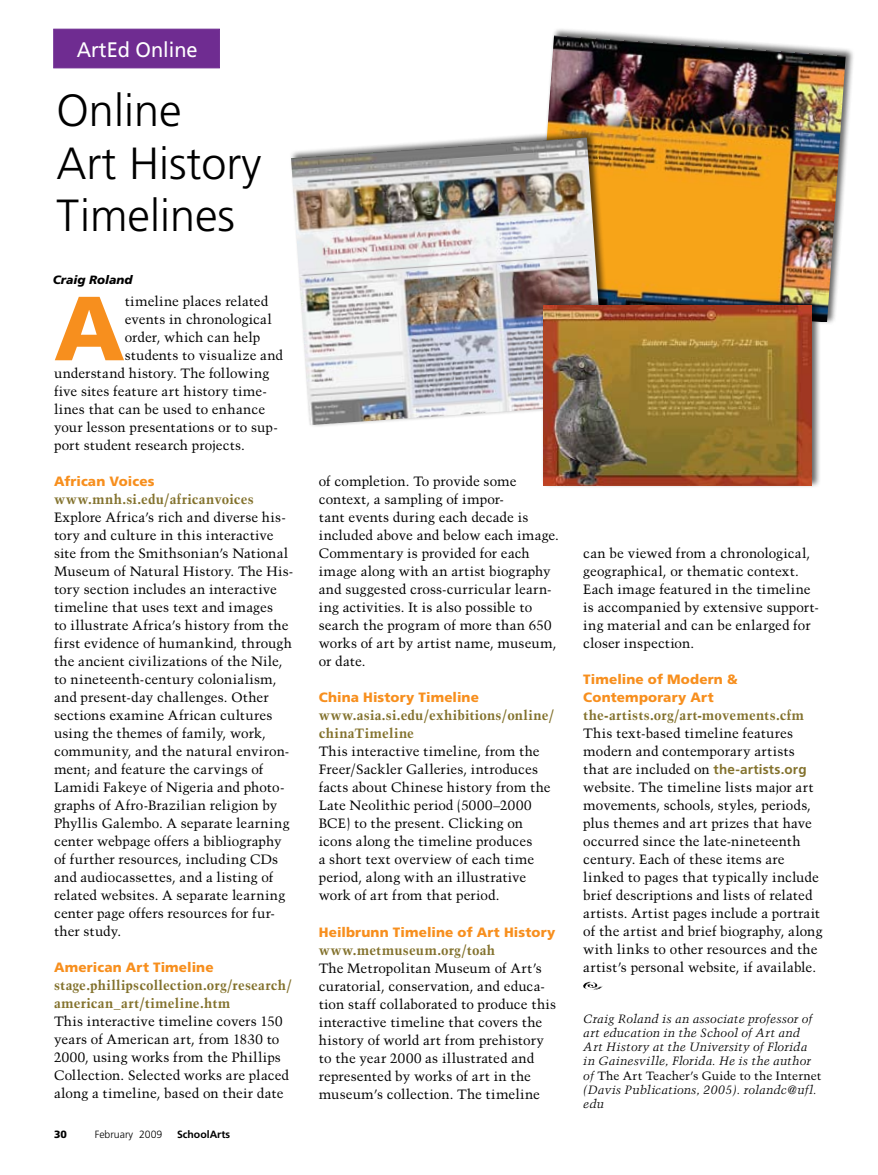
<style>
.page{position:relative;width:878px;height:1175px;background:#fff}
.page>*{position:absolute;margin:0;border:0;box-sizing:border-box;transform-origin:0 0}
.t1{font:900 90.9px "Frutiger";color:#f78f1e}
.t2{font:300 45px/52.5px "Frutiger";color:#000}
.t3{font:21px "Frutiger";color:#fff;scale:.95 1}
.t4{font:13.5px/18px "Trump Mediaeval";letter-spacing:.005em;color:#000}
.t5{font:700 13.5px/18px "Trump Mediaeval";letter-spacing:.02em;color:#83722d}
.t6{font:900 13.5px/18px "Frutiger";letter-spacing:.01em;color:#f78f1e}
.t7{font:italic 12px/14.2px "Trump Mediaeval";letter-spacing:.005em;color:#000}
.t8{font:italic 900 12px "Frutiger";color:#000}
.t9{font:300 10.5px "Frutiger";color:#000}
.t10{font:700 10.5px "Frutiger";color:#000}
.t11{font:900 10.5px "Frutiger";color:#000}
.s1{font-family:"Trump Mediaeval SC"}
.s2{font-family:"Frutiger";font-weight:700;color:#83722d}
.s3{font-style:normal}
</style>
<div class="page">
<div style="left:53px;top:29px;width:167px;height:39px;background:#6f2c91;border:1px solid #6f2c91"></div>
<div style="left:533px;top:28px;width:327px;height:304px;background:#000;opacity:.6"></div>
<img style="left:535px;top:36px;width:310px;height:286px">
<div style="left:289px;top:129px;width:331px;height:305px;background:#000;opacity:.6"></div>
<img style="left:291px;top:137px;width:314px;height:288px">
<img style="left:583px;top:981px;width:20px;height:9px">
<div style="left:541px;top:298px;width:285px;height:196px;background:#000;opacity:.6"></div>
<img style="left:543px;top:306px;width:268px;height:179px">
<h3 class="t3" style="left:77px;top:37px;width:129px">ArtEd Online</h3>
<h2 class="t2" style="left:56px;top:84px;width:206px">Online<br>Art History<br>Timelines</h2>
<p class="t8" style="left:53px;top:272px;width:81px">Craig Roland</p>
<h1 class="t1" style="left:54px;top:273px;width:72px">A</h1>
<p class="t4" style="left:125px;top:292px;width:145px">timeline places related</p>
<p class="t4" style="left:125px;top:310px;width:149px">events in chronological</p>
<p class="t4" style="left:125px;top:328px;width:137px">order, which can help</p>
<p class="t4" style="left:125px;top:346px;width:160px">students to visualize and</p>
<p class="t4" style="left:54px;top:364px;width:217px">understand history. The following</p>
<p class="t4" style="left:54px;top:382px;width:214px">five sites feature art history time-</p>
<p class="t4" style="left:54px;top:400px;width:213px">lines that can be used to enhance</p>
<p class="t4" style="left:54px;top:418px;width:225px">your lesson presentations or to sup-</p>
<p class="t4" style="left:54px;top:436px;width:192px">port student research projects.</p>
<p class="t6" style="left:54px;top:472px;width:102px">African Voices</p>
<p class="t5" style="left:54px;top:490px;width:201px">www.mnh.si.edu/africanvoices</p>
<p class="t4" style="left:54px;top:508px;width:241px">Explore Africa’s rich and diverse his&shy;tory and culture in this interactive site from the Smithsonian’s National Museum of Natural History. The His&shy;tory section includes an interactive timeline that uses text and images<br>to illustrate Africa’s history from the first evidence of humankind, through the ancient civilizations of the Nile, to nineteenth-century colonialism, and present-day challenges. Other sections examine African cultures using the themes of family, work, community, and the natural environ&shy;ment; and feature the carvings of Lamidi Fakeye of Nigeria and photo&shy;graphs of Afro-Brazilian religion by Phyllis Galembo. A separate learning center webpage offers a bibliography of further resources, including CDs and audiocassettes, and a listing of related websites. A separate learning center page offers resources for fur&shy;ther study.</p>
<p class="t6" style="left:54px;top:958px;width:161px">American Art Timeline</p>
<p class="t5" style="left:54px;top:976px;width:239px">stage.phillipscollection.org/research/ american_art/timeline.htm</p>
<p class="t4" style="left:54px;top:1012px;width:236px">This interactive timeline covers 150 years of American art, from 1830 to 2000, using works from the Phillips Collection. Selected works are placed along a timeline, based on their date</p>
<p class="t11" style="left:54px;top:1128px;width:14px">30</p>
<p class="t9" style="left:95px;top:1128px;width:69px">February 2009</p>
<p class="t10" style="left:177px;top:1128px;width:55px">SchoolArts</p>
<p class="t4" style="left:319px;top:472px;width:242px">of completion. To provide some context, a sampling of impor-<br>tant events during each decade is included above and below each image.<br>Commentary is provided for each image along with an artist biography and suggested cross-curricular learn&shy;ing activities. It is also possible to search the program of more than 650 works of art by artist name, museum, or date.</p>
<p class="t6" style="left:319px;top:688px;width:162px">China History Timeline</p>
<p class="t5" style="left:319px;top:706px;width:237px">www.asia.si.edu/exhibitions/online/ chinaTimeline</p>
<p class="t4" style="left:319px;top:742px;width:233px">This interactive timeline, from the Freer/Sackler Galleries, introduces facts about Chinese history from the Late Neolithic period (5000–2000<br><span class="s1">BCE</span>) to the present. Clicking on icons along the timeline produces<br>a short text overview of each time period, along with an illustrative work of art from that period.</p>
<p class="t6" style="left:319px;top:922px;width:238px">Heilbrunn Timeline of Art History</p>
<p class="t5" style="left:319px;top:940px;width:178px">www.metmuseum.org/toah</p>
<p class="t4" style="left:319px;top:958px;width:239px">The Metropolitan Museum of Art’s curatorial, conservation, and educa&shy;tion staff collaborated to produce this interactive timeline that covers the history of world art from prehistory to the year 2000 as illustrated and represented by works of art in the museum’s collection. The timeline</p>
<p class="t4" style="left:583px;top:544px;width:237px">can be viewed from a chronological, geographical, or thematic context.<br>Each image featured in the timeline is accompanied by extensive support&shy;ing material and can be enlarged for closer inspection.</p>
<p class="t6" style="left:583px;top:670px;width:156px">Timeline of Modern &amp;<br>Contemporary Art</p>
<p class="t5" style="left:583px;top:706px;width:222px">the-artists.org/art-movements.cfm</p>
<p class="t4" style="left:583px;top:724px;width:241px">This text-based timeline features modern and contemporary artists that are included on <span class="s2">the-artists.org </span>website. The timeline lists major art movements, schools, styles, periods, plus themes and art prizes that have occurred since the late-nineteenth century. Each of these items are linked to pages that typically include brief descriptions and lists of related artists. Artist pages include a portrait of the artist and brief biography, along with links to other resources and the artist’s personal website, if available.</p>
<p class="t7" style="left:583px;top:1011px;width:240px">Craig Roland is an associate professor of art education in the School of Art and Art History at the University of Florida in Gainesville, Florida. He is the author of <span class="s3">The Art Teacher’s Guide to the Internet </span>(Davis Publications, 2005). rolandc@ufl. edu</p>
</div>
